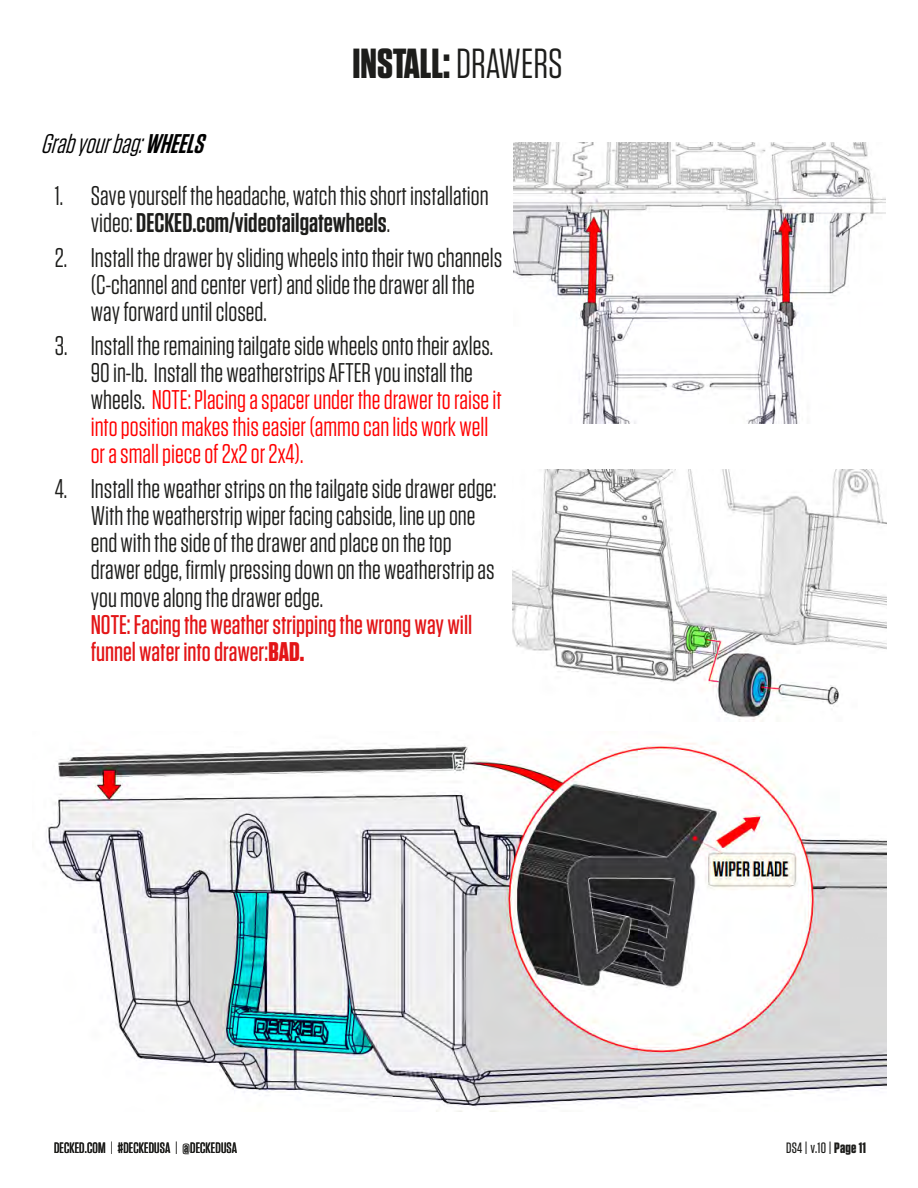
<style>
.page{position:relative;width:918px;height:1188px;background:#fff}
.page>*{position:absolute;margin:0;border:0;box-sizing:border-box;transform-origin:0 0}
.t1{font:700 42px "Tungsten";color:#1d1d1b}
.t2{font:27px/27.2px "Tungsten";color:#1d1d1b}
.t3{font:27px/27px "Tungsten";color:#f00}
.t4{font:500 27px/27.2px "Tungsten";color:#e31517}
.t5{font:italic 27px "Tungsten";color:#000}
.t6{font:500 15px "Tungsten";letter-spacing:.01em;color:#1d1d1b}
.s1{font-weight:600}
.s2{font-weight:400}
.s3{color:#1d1d1b}
.s4{font-weight:700}
.s5{font-weight:300}
</style>
<div class="page">
<img style="left:512px;top:469px;width:374px;height:253px">
<img style="left:513px;top:142px;width:373px;height:282px">
<img style="left:46px;top:743px;width:840px;height:368px">
<p class="t5" style="left:41px;top:130px;width:172px">Grabyourbag:<span class="s1">WHEELS</span></p>
<h1 class="t1" style="left:353px;top:40px;width:212px">INSTALL: <span class="s2">DRAWERS</span></h1>
<p class="t2" style="left:91px;top:182px;width:399px;line-height:27.6px;text-indent:-36px">1. Save yourself the headache, watch this short installation video:<span class="s1">DECKED.com/videotailgatewheels</span>.</p>
<p class="t2" style="left:91px;top:244px;width:413px;text-indent:-36px">2. Install the drawer by sliding wheels into their twochannels (C-channel and center vert) and slide the drawerall the way forward until closed.</p>
<p class="t3" style="left:91px;top:333px;width:412px;text-indent:-36px"><span class="s3">3. Install the remaining tailgate side wheels onto their axles.<br>90 in-lb. Install the weatherstrips AFTER you install the wheels.</span> NOTE: Placing a spacer under the drawer to raiseit into position makes this easier (ammo can lids work well or a small piece of 2x2 or 2x4).</p>
<p class="t2" style="left:91px;top:475px;width:407px;text-indent:-36px">4. Install the weather strips on the tailgate side drawer edge:<br>With the weatherstrip wiper facing cabside, line up one end with the side of the drawer and place on the top drawer edge, firmly pressing down on the weatherstrip as you move along the drawer edge.</p>
<p class="t4" style="left:91px;top:611px;width:383px">NOTE: Facing the weather stripping the wrong way will funnel water into drawer: <span class="s4">BAD.</span></p>
<p class="t6" style="left:54px;top:1140px;width:185px">DECKED.COM <span class="s5">|</span> #DECKEDUSA <span class="s5">|</span> @DECKEDUSA</p>
<p class="t6" style="left:786px;top:1140px;width:81px">DS4 | v.10 | <span class="s4">Page11</span></p>
</div>
